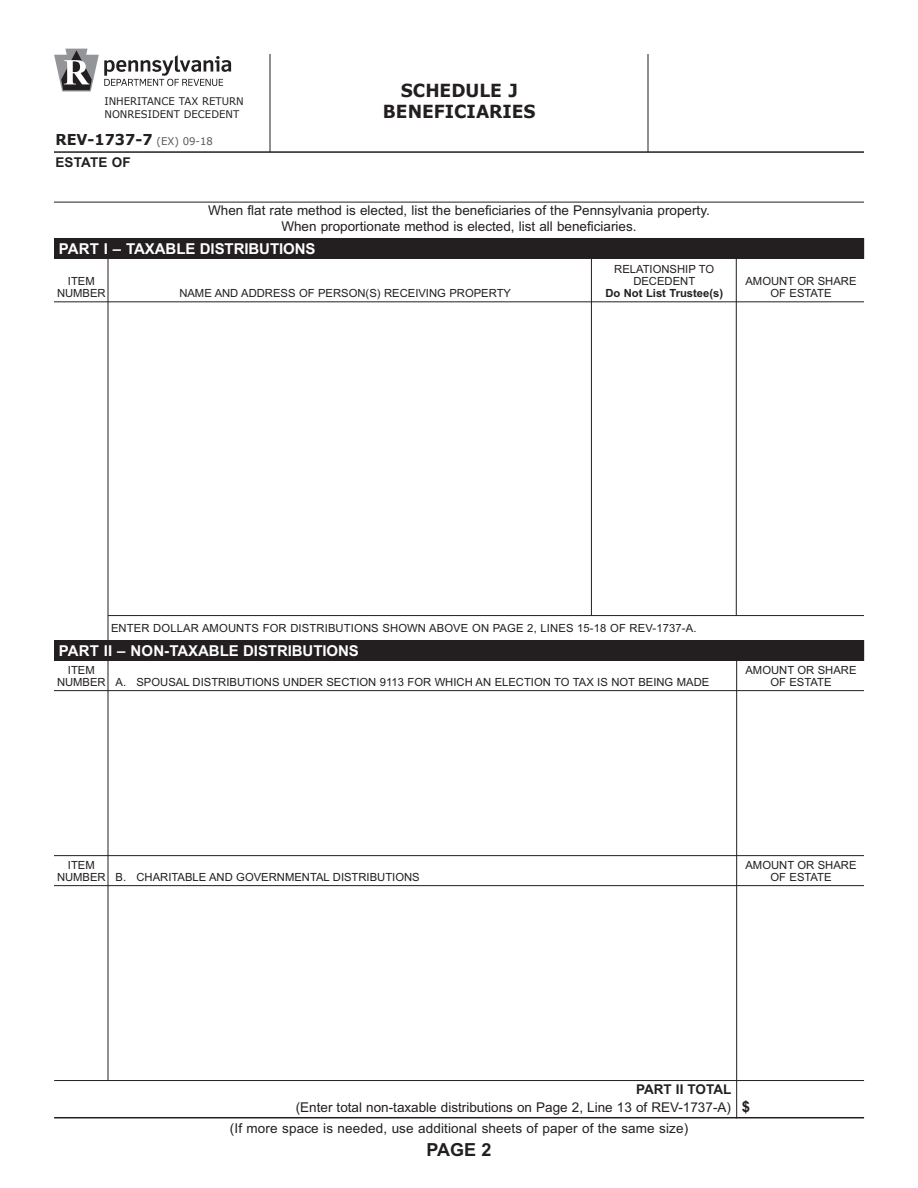
<style>
.page{position:relative;width:918px;height:1188px;background:#fff}
.page>*{position:absolute;margin:0;border:0;box-sizing:border-box;transform-origin:0 0}
.t1{font:700 18px/21.6px "Verdana";color:#231f20;text-align:center;scale:.95 1}
.t2{font:700 18px "Arial";color:#231f20}
.t3{font:700 15px "Arial";letter-spacing:-.005em;color:#fff}
.t4{font:700 15px "Verdana";color:#231f20;scale:.96 1}
.t5{font:13.5px/18px "Arial";color:#231f20}
.t6{font:700 13.5px "Arial";letter-spacing:.01em;color:#231f20}
.t7{font:11.25px/12px "Arial";color:#231f20;text-align:center}
.t8{font:700 11.25px "Arial";color:#231f20}
.t9{font:10.5px/13.5px "Verdana";color:#231f20;scale:.96 1}
.s1{font-weight:400;font-size:10.5px;color:#57585a}
.s2{font-weight:700}
.s3{font-weight:700;font-size:15px}
</style>
<div class="page">
<hr style="left:54px;top:1080px;width:810px;height:1px;background:#231f20">
<hr style="left:54px;top:1117px;width:810px;height:1px;background:#231f20">
<hr style="left:736px;top:643px;width:1px;height:475px;background:#231f20">
<hr style="left:54px;top:301px;width:810px;height:1px;background:#231f20">
<hr style="left:108px;top:615px;width:756px;height:1px;background:#231f20">
<hr style="left:736px;top:258px;width:1px;height:358px;background:#231f20">
<hr style="left:591px;top:258px;width:1px;height:358px;background:#231f20">
<hr style="left:108px;top:258px;width:1px;height:823px;background:#231f20">
<hr style="left:54px;top:202px;width:810px;height:1px;background:#231f20">
<div style="left:54px;top:238px;width:810px;height:21px;background:#231f20"></div>
<hr style="left:54px;top:151px;width:810px;height:2px;background:#231f20">
<svg style="left:54px;top:49px;width:177px;height:42px"></svg>
<div style="left:54px;top:640px;width:810px;height:21px;background:#231f20"></div>
<hr style="left:270px;top:54px;width:1px;height:98px;background:#231f20">
<hr style="left:648px;top:54px;width:1px;height:98px;background:#231f20">
<hr style="left:54px;top:690px;width:810px;height:1px;background:#231f20">
<hr style="left:54px;top:885px;width:810px;height:1px;background:#231f20">
<hr style="left:54px;top:855px;width:810px;height:1px;background:#231f20">
<p class="t9" style="left:104px;top:94px;width:146px">INHERITANCE TAX RETURN<br>NONRESIDENT DECEDENT</p>
<h2 class="t4" style="left:55px;top:130px;width:166px">REV-1737-7 <span class="s1">(EX) 09-18</span></h2>
<p class="t6" style="left:56px;top:154px;width:77px">ESTATE OF</p>
<h1 class="t1" style="left:383px;top:79px;width:162px">SCHEDULE J<br>BENEFICIARIES</h1>
<p class="t5" style="left:208px;top:204px;width:503px;line-height:16.2px;text-align:center">When flat rate method is elected, list the beneficiaries of the Pennsylvania property.<br>When proportionate method is elected, list all beneficiaries.</p>
<h2 class="t3" style="left:59px;top:240px;width:258px">PART I – TAXABLE DISTRIBUTIONS</h2>
<p class="t7" style="left:614px;top:265px;width:102px">RELATIONSHIP TO<br>DECEDENT</p>
<p class="t7" style="left:57px;top:277px;width:50px">ITEM<br>NUMBER</p>
<p class="t7" style="left:745px;top:277px;width:113px">AMOUNT OR SHARE<br>OF ESTATE</p>
<p class="t7" style="left:179px;top:289px;width:333px">NAME AND ADDRESS OF PERSON(S) RECEIVING PROPERTY</p>
<p class="t8" style="left:605px;top:287px;width:119px">Do Not List Trustee(s)</p>
<p class="t7" style="left:111px;top:623px;width:587px">ENTER DOLLAR AMOUNTS FOR DISTRIBUTIONS SHOWN ABOVE ON PAGE 2, LINES 15-18 OF REV-1737-A.</p>
<h2 class="t3" style="left:59px;top:642px;width:302px">PART II – NON-TAXABLE DISTRIBUTIONS</h2>
<p class="t7" style="left:57px;top:665px;width:50px">ITEM<br>NUMBER</p>
<p class="t7" style="left:745px;top:665px;width:113px">AMOUNT OR SHARE</p>
<p class="t7" style="left:115px;top:677px;width:595px">A. SPOUSAL DISTRIBUTIONS UNDER SECTION 9113 FOR WHICH AN ELECTION TO TAX IS NOT BEING MADE</p>
<p class="t7" style="left:770px;top:677px;width:63px">OF ESTATE</p>
<p class="t7" style="left:57px;top:860px;width:50px">ITEM<br>NUMBER</p>
<p class="t7" style="left:745px;top:860px;width:113px">AMOUNT OR SHARE</p>
<p class="t7" style="left:116px;top:872px;width:306px">B. CHARITABLE AND GOVERNMENTAL DISTRIBUTIONS</p>
<p class="t7" style="left:770px;top:872px;width:63px">OF ESTATE</p>
<p class="t5" style="left:296px;top:1082px;width:456px;text-indent:340px"><span class="s2">PART II TOTAL </span>(Enter total non-taxable distributions on Page 2, Line 13 of REV-1737-A) <span class="s3">$</span></p>
<p class="t5" style="left:230px;top:1121px;width:460px">(If more space is needed, use additional sheets of paper of the same size)</p>
<h1 class="t2" style="left:426px;top:1139px;width:67px">PAGE 2</h1>
</div>
